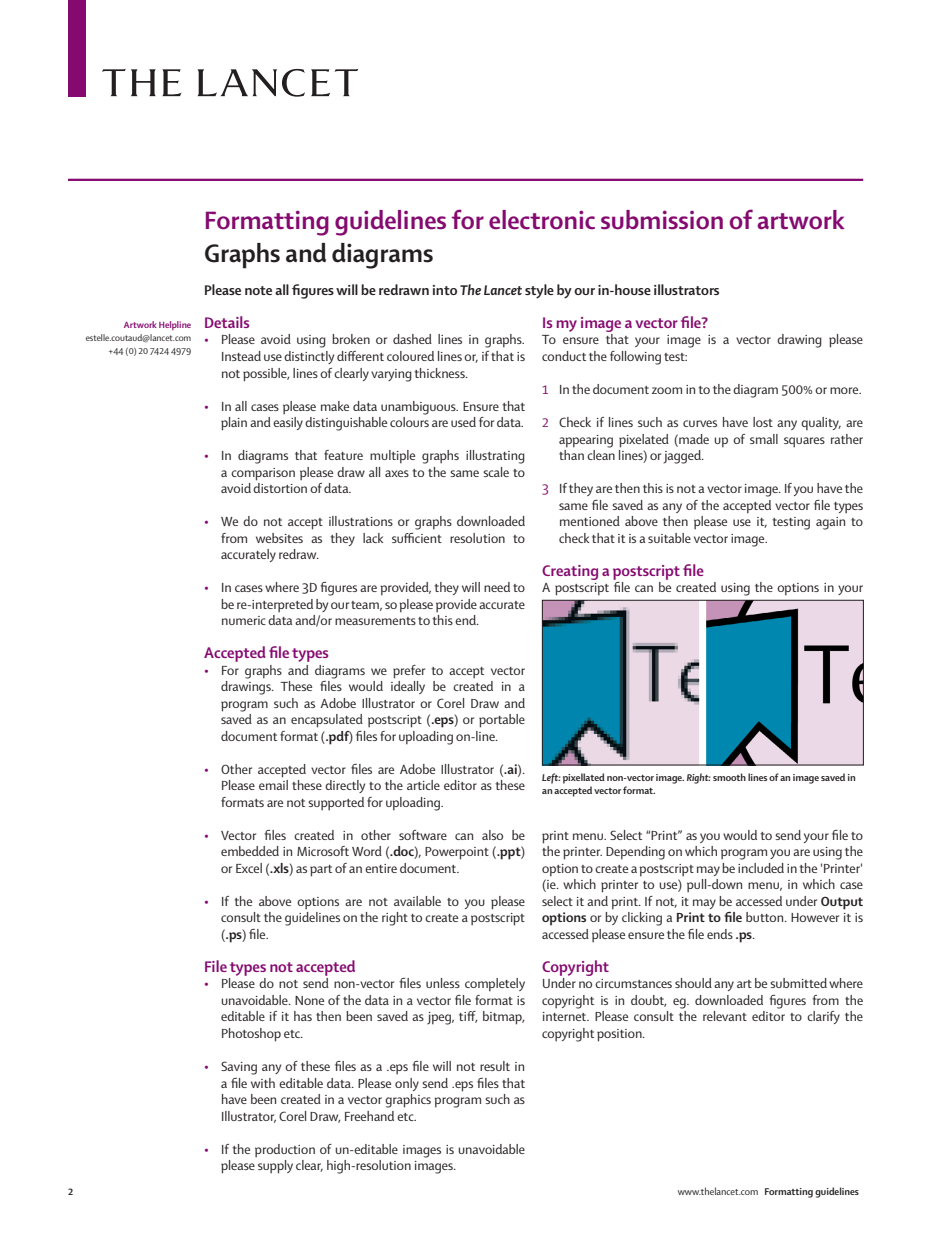
<style>
.page{position:relative;width:944px;height:1251px;background:#fff}
.page>*{position:absolute;margin:0;border:0;box-sizing:border-box;transform-origin:0 0}
.t1{font:700 27px "Shaker 2 Lancet";color:#850a70}
.t2{font:700 27px "Shaker 2 Lancet";color:#231f20}
.t3{font:700 16.5px "Shaker 2 Lancet";color:#850a70}
.t4{font:700 15px "Shaker 2 Lancet";color:#231f20}
.t5{font:14.25px/16.5px "Shaker 2 Lancet";color:#231f20;text-align:justify}
.t6{font:700 10.5px/13.2px "Shaker 2 Lancet";color:#231f20}
.t7{font:9.75px/13.2px "Shaker 2 Lancet";color:#231f20;text-align:right}
.t8{font:700 9.75px "Shaker 2 Lancet";color:#850a70}
.s1{font-style:italic}
.s2{color:#850a70}
.s3{font-weight:700}
.s4{font-weight:400}
</style>
<div class="page">
<div style="left:68px;top:0;width:17px;height:97px;background:#850a70"></div>
<hr style="left:68px;top:179px;width:795px;height:2px;background:#850a70">
<svg style="left:162px;top:69px;width:20px;height:27px"></svg>
<svg style="left:197px;top:69px;width:108px;height:28px"></svg>
<svg style="left:102px;top:69px;width:54px;height:27px"></svg>
<svg style="left:311px;top:69px;width:47px;height:27px"></svg>
<img style="left:544px;top:602px;width:318px;height:161px">
<div style="left:542px;top:600px;width:322px;height:165px;border:1px solid #231f20"></div>
<h1 class="t1" style="left:204px;top:202px;width:642px">Formatting guidelines for electronic submission of artwork</h1>
<h1 class="t2" style="left:204px;top:235px;width:231px">Graphs and diagrams</h1>
<p class="t8" style="left:124px;top:318px;width:69px">Artwork Helpline</p>
<p class="t7" style="left:86px;top:331px;width:107px">estelle.coutaud@lancet.com +44 (0) 20 7424 4979</p>
<p class="t4" style="left:204px;top:280px;width:517px">Please note all figures will be redrawn into <span class="s1">The Lancet</span> style by our in-house illustrators</p>
<p class="t3" style="left:204px;top:312px;width:47px">Details</p>
<p class="t5" style="left:221px;top:331px;width:306px;text-indent:-17px"><span class="s2">•</span> Please avoid using broken or dashed lines in graphs.<br>Instead use distinctly different coloured lines or, if that is not possible, lines of clearly varying thickness.</p>
<p class="t5" style="left:204px;top:397px;width:323px;text-align:right"><span class="s2">•</span> In all cases please make data unambiguous. Ensure that plain and easily distinguishable colours are used for data.</p>
<p class="t5" style="left:221px;top:446px;width:305px;text-indent:-17px"><span class="s2">•</span> In diagrams that feature multiple graphs illustrating a comparison please draw all axes to the same scale to avoid distortion of data.</p>
<p class="t5" style="left:221px;top:512px;width:306px;text-indent:-17px"><span class="s2">•</span> We do not accept illustrations or graphs downloaded from websites as they lack sufficient resolution to accurately redraw.</p>
<p class="t5" style="left:221px;top:578px;width:306px;text-indent:-17px"><span class="s2">•</span> In cases where 3D figures are provided, they will need to be re-interpreted by our team, so please provide accurate numeric data and/or measurements to this end.</p>
<p class="t3" style="left:204px;top:642px;width:126px">Accepted file types</p>
<p class="t5" style="left:221px;top:661px;width:306px;text-indent:-17px"><span class="s2">•</span> For graphs and diagrams we prefer to accept vector drawings. These files would ideally be created in a program such as Adobe Illustrator or Corel Draw and saved as an encapsulated postscript (<span class="s3">.eps</span>) or portable document format (<span class="s3">.pdf</span>) files for uploading on-line.</p>
<p class="t5" style="left:221px;top:760px;width:306px;text-indent:-17px"><span class="s2">•</span> Other accepted vector files are Adobe Illustrator (<span class="s3">.ai</span>).<br>Please email these directly to the article editor as these formats are not supported for uploading.</p>
<p class="t5" style="left:221px;top:826px;width:306px;text-indent:-17px"><span class="s2">•</span> Vector files created in other software can also be embedded in Microsoft Word (<span class="s3">.doc</span>), Powerpoint (<span class="s3">.ppt</span>) or Excel (<span class="s3">.xls</span>) as part of an entire document.</p>
<p class="t5" style="left:221px;top:892px;width:306px;text-indent:-17px"><span class="s2">•</span> If the above options are not available to you please consult the guidelines on the right to create a postscript (<span class="s3">.ps</span>) file.</p>
<p class="t3" style="left:204px;top:955px;width:153px">File types not accepted</p>
<p class="t5" style="left:221px;top:974px;width:306px;text-indent:-17px"><span class="s2">•</span> Please do not send non-vector files unless completely unavoidable. None of the data in a vector file format is editable if it has then been saved as jpeg, tiff, bitmap, Photoshop etc.</p>
<p class="t5" style="left:221px;top:1057px;width:306px;text-indent:-17px"><span class="s2">•</span> Saving any of these files as a .eps file will not result in a file with editable data. Please only send .eps files that have been created in a vector graphics program such as Illustrator, Corel Draw, Freehand etc.</p>
<p class="t5" style="left:221px;top:1139px;width:305px;text-indent:-17px"><span class="s2">•</span> If the production of un-editable images is unavoidable please supply clear, high-resolution images.</p>
<p class="t3" style="left:542px;top:312px;width:167px">Is my image a vector file?</p>
<p class="t5" style="left:542px;top:331px;width:322px">To ensure that your image is a vector drawing please conduct the following test:</p>
<p class="t5" style="left:542px;top:380px;width:321px"><span class="s2">1</span> In the document zoom in to the diagram 500% or more.</p>
<p class="t5" style="left:559px;top:413px;width:306px;text-indent:-17px"><span class="s2">2</span> Check if lines such as curves have lost any quality, are appearing pixelated (made up of small squares rather than clean lines) or jagged.</p>
<p class="t5" style="left:559px;top:479px;width:306px;text-indent:-17px"><span class="s2">3</span> If they are then this is not a vector image. If you have the same file saved as any of the accepted vector file types mentioned above then please use it, testing again to check that it is a suitable vector image.</p>
<p class="t3" style="left:542px;top:559px;width:163px">Creating a postscript file</p>
<p class="t5" style="left:542px;top:578px;width:323px">A postscript file can be created using the options in your</p>
<p class="t6" style="left:542px;top:770px;width:315px"><span class="s1">Left:</span> pixellated non-vector image. <span class="s1">Right:</span> smooth lines of an image saved in an accepted vector format.</p>
<p class="t5" style="left:542px;top:826px;width:323px">print menu. Select “Print” as you would to send your file to the printer. Depending on which program you are using the option to create a postscript may be included in the 'Printer' (ie. which printer to use) pull-down menu, in which case select it and print. If not, it may be accessed under <span class="s3">Output options</span> or by clicking a <span class="s3">Print to file</span> button. However it is accessed please ensure the file ends <span class="s3">.ps</span>.</p>
<p class="t3" style="left:542px;top:955px;width:68px">Copyright</p>
<p class="t5" style="left:542px;top:974px;width:323px">Under no circumstances should any art be submitted where copyright is in doubt, eg. downloaded figures from the internet. Please consult the relevant editor to clarify the copyright position.</p>
<p class="t6" style="left:68px;top:1184px;width:7px">2</p>
<p class="t6" style="left:678px;top:1184px;width:183px"><span class="s4">www.thelancet.com</span> Formatting guidelines</p>
</div>
